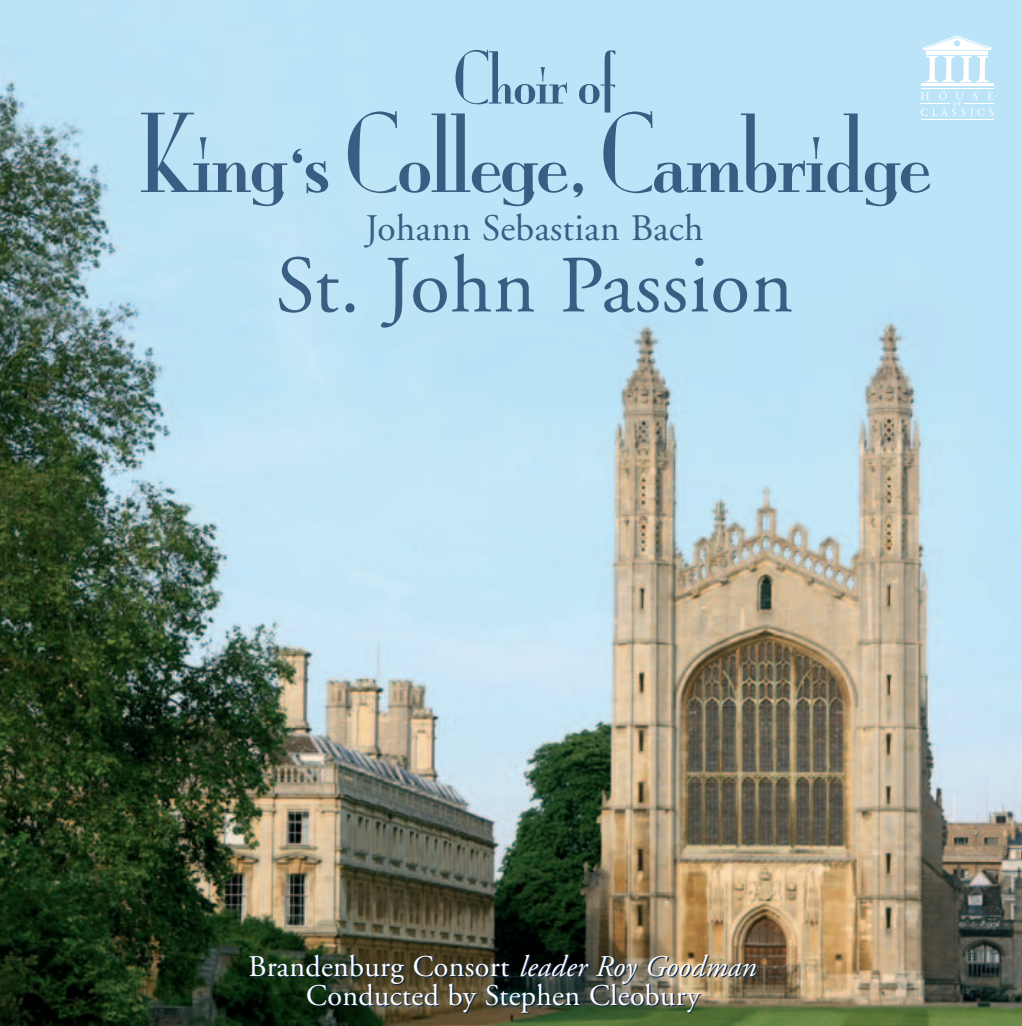
<style>
.page{position:relative;width:1022px;height:1026px;background:#fff}
.page>*{position:absolute;margin:0;border:0;box-sizing:border-box;transform-origin:0 0}
.t1{font:100.2px "Mona Lisa Solid ITCTT";letter-spacing:-.025em;color:#395e83}
.t2{font:81px "Adobe Garamond";letter-spacing:.01em;color:#395e83}
.t3{font:78.9px "Mona Lisa Solid ITCTT";color:#395e83}
.t4{font:66.9px "Mona Lisa Solid ITCTT";letter-spacing:-.025em;color:#395e83}
.t5{font:37.5px "Adobe Garamond";letter-spacing:.01em;color:#395e83}
.t6{font:30px/28.8px "Adobe Garamond";letter-spacing:.01em;color:#fff;text-align:center}
.s1{font-size:78.9px}
.s2{font-style:italic}
</style>
<div class="page">
<img style="left:0;top:0;width:1022px;height:1026px">
<h3 class="t4" style="left:453px;top:27px;width:163px">Choir of</h3>
<h1 class="t1" style="left:138px;top:77px;width:793px">King s College<span class="s1">,</span> Cambridge</h1>
<p class="t5" style="left:365px;top:213px;width:339px">Johann Sebastian Bach</p>
<h2 class="t2" style="left:276px;top:253px;width:519px">St. John Passion</h2>
<h3 class="t3" style="left:290px;top:122px;width:16px">‘</h3>
<p class="t6" style="left:248px;top:955px;width:508px">Brandenburg Consort <span class="s2">leader Roy Goodman<br></span>Conducted by Stephen Cleobury</p>
</div>
